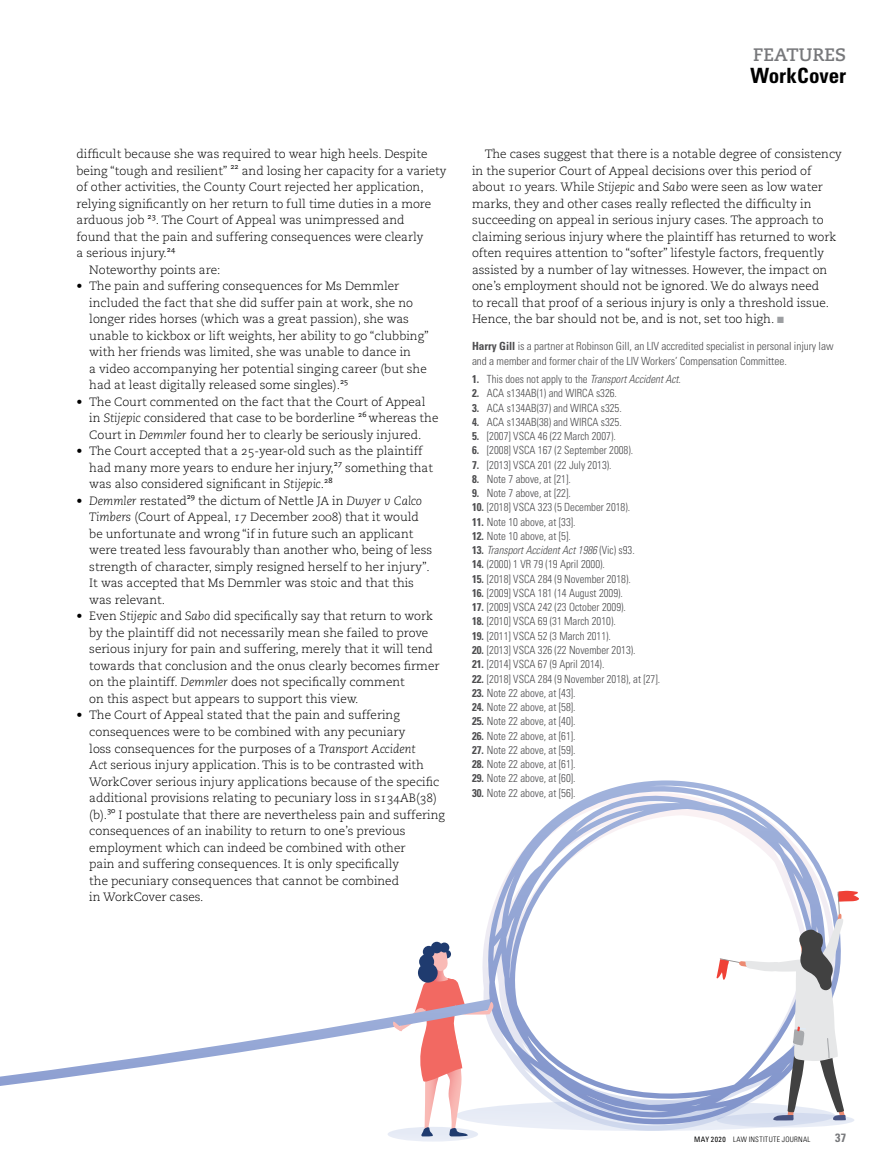
<style>
.page{position:relative;width:893px;height:1170px;background:#fff}
.page>*{position:absolute;margin:0;border:0;box-sizing:border-box;transform-origin:0 0}
.t1{font:700 condensed 21px "Univers LT Std";color:#000}
.t2{font:700 18px "Caecilia LT Std";color:#77787b}
.t3{font:300 12px/16.5px "Caecilia LT Std";letter-spacing:-.005em;color:#000}
.t4{font:italic 300 12px "Caecilia LT Std";letter-spacing:-.005em;color:#000}
.t5{font:700 condensed 12px "Univers LT Std";color:#77787b}
.t6{font:300 condensed 11.25px "Univers LT Std";color:#4d4d4f;scale:.96 1}
.t7{font:300 condensed 11.25px/14.2px "Univers LT Std";color:#4d4d4f}
.t8{font:italic 300 condensed 11.25px "Univers LT Std";color:#4d4d4f;scale:.96 1}
.t9{font:300 condensed 7.5px "Univers LT Std";letter-spacing:.04em;color:#000}
.t10{font:7.5px "Caecilia LT Std";letter-spacing:-.005em;color:#000}
.s1{font-style:italic}
.s2{font-style:normal}
.s3{color:#9d9fa2}
.s4{font-weight:700}
.s5{font-weight:700;font-style:normal}
.s6{font-weight:400}
</style>
<div class="page">
<svg style="left:0;top:1017px;width:388px;height:68px"></svg>
<svg style="left:500px;top:780px;width:331px;height:110px"></svg>
<svg style="left:388px;top:890px;width:471px;height:251px"></svg>
<h2 class="t2" style="left:753px;top:44px;width:94px">FEATURES</h2>
<h1 class="t1" style="left:750px;top:63px;width:97px">WorkCover</h1>
<p class="t3" style="left:77px;top:146px;width:352px">difficult because she was required to wear high heels. Despite being “tough and resilient”</p>
<p class="t10" style="left:230px;top:162px;width:10px">22</p>
<p class="t3" style="left:77px;top:162px;width:372px;text-indent:165px">and losing her capacity for a variety of other activities, the County Court rejected her application, relying significantly on her return to full time duties in a more arduous job</p>
<p class="t10" style="left:148px;top:212px;width:10px">23</p>
<p class="t3" style="left:77px;top:212px;width:348px;text-indent:79px">. The Court of Appeal was unimpressed and found that the pain and suffering consequences were clearly a serious injury.</p>
<p class="t10" style="left:167px;top:245px;width:10px">24</p>
<p class="t3" style="left:89px;top:261px;width:133px">Noteworthy points are:</p>
<p class="t3" style="left:89px;top:278px;width:341px;text-indent:-13px">• The pain and suffering consequences for Ms Demmler included the fact that she did suffer pain at work, she no longer rides horses (which was a great passion), she was unable to kickbox or lift weights, her ability to go “clubbing” with her friends was limited, she was unable to dance in<br>a video accompanying her potential singing career (but she had at least digitally released some singles).</p>
<p class="t10" style="left:340px;top:377px;width:10px">25</p>
<p class="t3" style="left:89px;top:393px;width:338px;text-indent:-13px">• The Court commented on the fact that the Court of Appeal in <span class="s1">Stijepic</span> considered that case to be borderline</p>
<p class="t10" style="left:358px;top:410px;width:10px">26</p>
<p class="t3" style="left:89px;top:410px;width:351px;text-indent:279px">whereas the<br>Court in <span class="s1">Demmler</span> found her to clearly be seriously injured.</p>
<p class="t3" style="left:89px;top:443px;width:335px;text-indent:-13px">• The Court accepted that a 25-year-old such as the plaintiff had many more years to endure her injury,</p>
<p class="t10" style="left:334px;top:459px;width:10px">27</p>
<p class="t3" style="left:345px;top:459px;width:89px">something that</p>
<p class="t3" style="left:89px;top:476px;width:236px">was also considered significant in <span class="s1">Stijepic</span>.</p>
<p class="t10" style="left:324px;top:476px;width:10px">28</p>
<p class="t4" style="left:77px;top:494px;width:112px">• Demmler <span class="s2">restated</span></p>
<p class="t10" style="left:187px;top:492px;width:10px">29</p>
<p class="t3" style="left:89px;top:492px;width:344px;text-indent:109px">the dictum of Nettle JA in <span class="s1">Dwyer v Calco Timbers</span> (Court of Appeal, 17 December 2008) that it would be unfortunate and wrong “if in future such an applicant were treated less favourably than another who, being of less strength of character, simply resigned herself to her injury”.<br>It was accepted that Ms Demmler was stoic and that this was relevant.</p>
<p class="t3" style="left:89px;top:608px;width:352px;text-indent:-13px">• Even <span class="s1">Stijepic</span> and <span class="s1">Sabo</span> did specifically say that return to work by the plaintiff did not necessarily mean she failed to prove serious injury for pain and suffering, merely that it will tend towards that conclusion and the onus clearly becomes firmer on the plaintiff. <span class="s1">Demmler</span> does not specifically comment<br>on this aspect but appears to support this view.</p>
<p class="t3" style="left:89px;top:707px;width:351px;text-indent:-13px">• The Court of Appeal stated that the pain and suffering consequences were to be combined with any pecuniary<br>loss consequences for the purposes of a <span class="s1">Transport Accident<br>Act</span> serious injury application. This is to be contrasted with WorkCover serious injury applications because of the specific additional provisions relating to pecuniary loss in s134AB(38) (b).</p>
<p class="t10" style="left:107px;top:806px;width:10px">30</p>
<p class="t3" style="left:89px;top:806px;width:357px;text-indent:29px">I postulate that there are nevertheless pain and suffering consequences of an inability to return to one’s previous employment which can indeed be combined with other<br>pain and suffering consequences. It is only specifically<br>the pecuniary consequences that cannot be combined<br>in WorkCover cases.</p>
<p class="t3" style="left:472px;top:146px;width:371px;text-indent:13px">The cases suggest that there is a notable degree of consistency in the superior Court of Appeal decisions over this period of about 10 years. While <span class="s1">Stijepic</span> and <span class="s1">Sabo</span> were seen as low water marks, they and other cases really reflected the difficulty in succeeding on appeal in serious injury cases. The approach to claiming serious injury where the plaintiff has returned to work often requires attention to “softer” lifestyle factors, frequently assisted by a number of lay witnesses. However, the impact on one’s employment should not be ignored. We do always need<br>to recall that proof of a serious injury is only a threshold issue.<br>Hence, the bar should not be, and is not, set too high. <span class="s3">■</span></p>
<p class="t7" style="left:472px;top:339px;width:363px"><span class="s4">Harry Gill</span> is a partner at Robinson Gill, an LIV accredited specialist in personal injury law and a member and former chair of the LIV Workers’ Compensation Committee.</p>
<p class="t6" style="left:472px;top:372px;width:219px"><span class="s4">1.</span> This does not apply to the <span class="s1">Transport Accident Act</span>.</p>
<p class="t6" style="left:472px;top:386px;width:153px"><span class="s4">2.</span> ACA s134AB(1) and WIRCA s326.</p>
<p class="t6" style="left:472px;top:401px;width:158px"><span class="s4">3.</span> ACA s134AB(37) and WIRCA s325.</p>
<p class="t6" style="left:472px;top:415px;width:158px"><span class="s4">4.</span> ACA s134AB(38) and WIRCA s325.</p>
<p class="t6" style="left:472px;top:429px;width:151px"><span class="s4">5.</span> [2007] VSCA 46 (22 March 2007).</p>
<p class="t6" style="left:472px;top:443px;width:169px"><span class="s4">6.</span> [2008] VSCA 167 (2 September 2008).</p>
<p class="t6" style="left:472px;top:458px;width:147px"><span class="s4">7.</span> [2013] VSCA 201 (22 July 2013).</p>
<p class="t6" style="left:472px;top:472px;width:104px"><span class="s4">8.</span> Note 7 above, at [21].</p>
<p class="t6" style="left:472px;top:486px;width:104px"><span class="s4">9.</span> Note 7 above, at [22].</p>
<p class="t6" style="left:472px;top:500px;width:166px"><span class="s4">10.</span> [2018] VSCA 323 (5 December 2018).</p>
<p class="t6" style="left:472px;top:515px;width:109px"><span class="s4">11.</span> Note 10 above, at [33].</p>
<p class="t6" style="left:472px;top:529px;width:104px"><span class="s4">12.</span> Note 10 above, at [5].</p>
<p class="t8" style="left:472px;top:543px;width:171px"><span class="s5">13.</span> Transport Accident Act 1986 <span class="s2">(Vic) s93.</span></p>
<p class="t6" style="left:472px;top:557px;width:140px"><span class="s4">14.</span> (2000) 1 VR 79 (19 April 2000).</p>
<p class="t6" style="left:472px;top:572px;width:167px"><span class="s4">15.</span> [2018] VSCA 284 (9 November 2018).</p>
<p class="t6" style="left:472px;top:586px;width:159px"><span class="s4">16.</span> [2009] VSCA 181 (14 August 2009).</p>
<p class="t6" style="left:472px;top:600px;width:162px"><span class="s4">17.</span> [2009] VSCA 242 (23 October 2009).</p>
<p class="t6" style="left:472px;top:614px;width:151px"><span class="s4">18.</span> [2010] VSCA 69 (31 March 2010).</p>
<p class="t6" style="left:472px;top:629px;width:146px"><span class="s4">19.</span> [2011] VSCA 52 (3 March 2011).</p>
<p class="t6" style="left:472px;top:643px;width:172px"><span class="s4">20.</span> [2013] VSCA 326 (22 November 2013).</p>
<p class="t6" style="left:472px;top:657px;width:139px"><span class="s4">21.</span> [2014] VSCA 67 (9 April 2014).</p>
<p class="t6" style="left:472px;top:671px;width:198px"><span class="s4">22.</span> [2018] VSCA 284 (9 November 2018), at [27].</p>
<p class="t6" style="left:472px;top:686px;width:109px"><span class="s4">23.</span> Note 22 above, at [43].</p>
<p class="t6" style="left:472px;top:700px;width:109px"><span class="s4">24.</span> Note 22 above, at [58].</p>
<p class="t6" style="left:472px;top:714px;width:109px"><span class="s4">25.</span> Note 22 above, at [40].</p>
<p class="t6" style="left:472px;top:728px;width:109px"><span class="s4">26.</span> Note 22 above, at [61].</p>
<p class="t6" style="left:472px;top:743px;width:109px"><span class="s4">27.</span> Note 22 above, at [59].</p>
<p class="t6" style="left:472px;top:757px;width:109px"><span class="s4">28.</span> Note 22 above, at [61].</p>
<p class="t6" style="left:472px;top:771px;width:109px"><span class="s4">29.</span> Note 22 above, at [60].</p>
<p class="t6" style="left:472px;top:785px;width:109px"><span class="s4">30.</span> Note 22 above, at [56].</p>
<p class="t9" style="left:694px;top:1134px;width:118px"><span class="s6">MAY 2020</span> LAW INSTITUTE JOURNAL</p>
<p class="t5" style="left:835px;top:1130px;width:13px">37</p>
</div>
